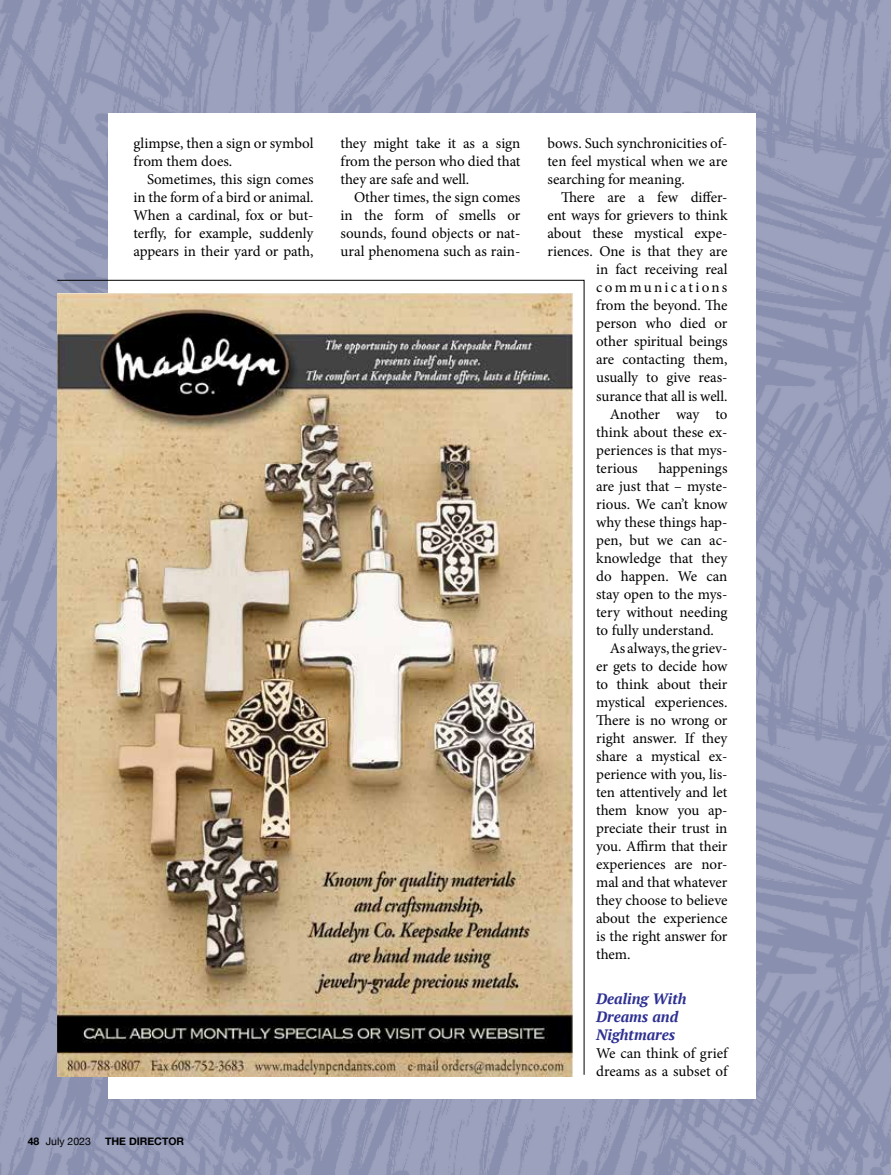
<style>
.page{position:relative;width:891px;height:1175px;background:#fff}
.page>*{position:absolute;margin:0;border:0;box-sizing:border-box;transform-origin:0 0}
.t1{font:15px/18px "Minion Pro";letter-spacing:-.005em;color:#000;text-align:justify}
.t2{font:italic 700 15px/18px "PT Serif";color:#2e3092}
.t3{font:15px "Minion Pro";letter-spacing:.155em;color:#000}
.t4{font:700 10.5px "Helvetica Neue";color:#000}
.t5{font:10.5px "Helvetica Neue";color:#000}
.s1{font-family:"Helvetica Neue LT Std";font-weight:700}
</style>
<div class="page">
<img style="left:0;top:0;width:891px;height:1174px">
<div style="left:108px;top:112px;width:648px;height:986px;background:#fff"></div>
<img style="left:57px;top:280px;width:527px;height:795px">
<p class="t1" style="left:134px;top:135px;width:181px">glimpse, then a sign or symbol from them does.</p>
<p class="t1" style="left:134px;top:171px;width:182px;text-indent:14px">Sometimes, this sign comes in the form of a bird or animal.<br>When a cardinal, fox or but&shy;terfly, for example, suddenly appears in their yard or path,</p>
<p class="t1" style="left:340px;top:135px;width:182px">they might take it as a sign from the person who died that they are safe and well.</p>
<p class="t1" style="left:340px;top:189px;width:182px;text-indent:14px">Other times, the sign comes in the form of smells or sounds, found objects or nat&shy;ural phenomena such as rain-</p>
<p class="t5" style="left:28px;top:1133px;width:65px"><span class="s1">48</span> July 2023</p>
<p class="t4" style="left:105px;top:1133px;width:81px">THE DIRECTOR</p>
<p class="t1" style="left:548px;top:135px;width:181px">bows. Such synchronicities of&shy;ten feel mystical when we are searching for meaning.</p>
<p class="t1" style="left:561px;top:189px;width:168px">There are a few differ-</p>
<p class="t1" style="left:548px;top:207px;width:181px">ent ways for grievers to think</p>
<p class="t1" style="left:548px;top:225px;width:181px">about these mystical expe-</p>
<p class="t1" style="left:548px;top:243px;width:182px">riences. One is that they are</p>
<p class="t1" style="left:596px;top:261px;width:133px">in fact receiving real</p>
<p class="t3" style="left:596px;top:277px;width:133px">communications</p>
<p class="t1" style="left:596px;top:297px;width:133px">from the beyond. The</p>
<p class="t1" style="left:596px;top:315px;width:133px">person who died or</p>
<p class="t1" style="left:596px;top:333px;width:133px">other spiritual beings</p>
<p class="t1" style="left:596px;top:351px;width:133px">are contacting them,</p>
<p class="t1" style="left:596px;top:369px;width:133px">usually to give reas-</p>
<p class="t1" style="left:596px;top:387px;width:133px">surance that all is well.</p>
<p class="t1" style="left:610px;top:405px;width:119px">Another way to</p>
<p class="t1" style="left:596px;top:423px;width:133px">think about these ex-</p>
<p class="t1" style="left:596px;top:441px;width:133px">periences is that mys-</p>
<p class="t1" style="left:596px;top:459px;width:43px">terious</p>
<p class="t1" style="left:658px;top:459px;width:71px">happenings</p>
<p class="t1" style="left:596px;top:477px;width:133px">are just that – myste-</p>
<p class="t1" style="left:596px;top:495px;width:133px">rious. We can’t know</p>
<p class="t1" style="left:596px;top:513px;width:133px">why these things hap-</p>
<p class="t1" style="left:596px;top:531px;width:133px">pen, but we can ac-</p>
<p class="t1" style="left:596px;top:549px;width:133px">knowledge that they</p>
<p class="t1" style="left:596px;top:567px;width:133px">do happen. We can</p>
<p class="t1" style="left:596px;top:585px;width:133px">stay open to the mys-</p>
<p class="t1" style="left:596px;top:603px;width:133px">tery without needing</p>
<p class="t1" style="left:596px;top:621px;width:119px">to fully understand.</p>
<p class="t1" style="left:610px;top:639px;width:119px">As always, the griev-</p>
<p class="t1" style="left:596px;top:657px;width:133px">er gets to decide how</p>
<p class="t1" style="left:596px;top:675px;width:133px">to think about their</p>
<p class="t1" style="left:596px;top:693px;width:133px">mystical experiences.</p>
<p class="t1" style="left:596px;top:711px;width:133px">There is no wrong or</p>
<p class="t1" style="left:596px;top:729px;width:133px">right answer. If they</p>
<p class="t1" style="left:596px;top:747px;width:133px">share a mystical ex-</p>
<p class="t1" style="left:596px;top:765px;width:133px">perience with you, lis-</p>
<p class="t1" style="left:596px;top:783px;width:133px">ten attentively and let</p>
<p class="t1" style="left:596px;top:801px;width:133px">them know you ap-</p>
<p class="t1" style="left:596px;top:819px;width:133px">preciate their trust in</p>
<p class="t1" style="left:596px;top:837px;width:133px">you. Affirm that their</p>
<p class="t1" style="left:596px;top:855px;width:133px">experiences are nor-</p>
<p class="t1" style="left:596px;top:873px;width:133px">mal and that whatever</p>
<p class="t1" style="left:596px;top:891px;width:133px">they choose to believe</p>
<p class="t1" style="left:596px;top:909px;width:133px">about the experience</p>
<p class="t1" style="left:596px;top:927px;width:133px">is the right answer for</p>
<p class="t1" style="left:596px;top:945px;width:36px">them.</p>
<p class="t2" style="left:596px;top:989px;width:92px">Dealing With<br>Dreams and<br>Nightmares</p>
<p class="t1" style="left:596px;top:1044px;width:133px">We can think of grief dreams as a subset of</p>
</div>
